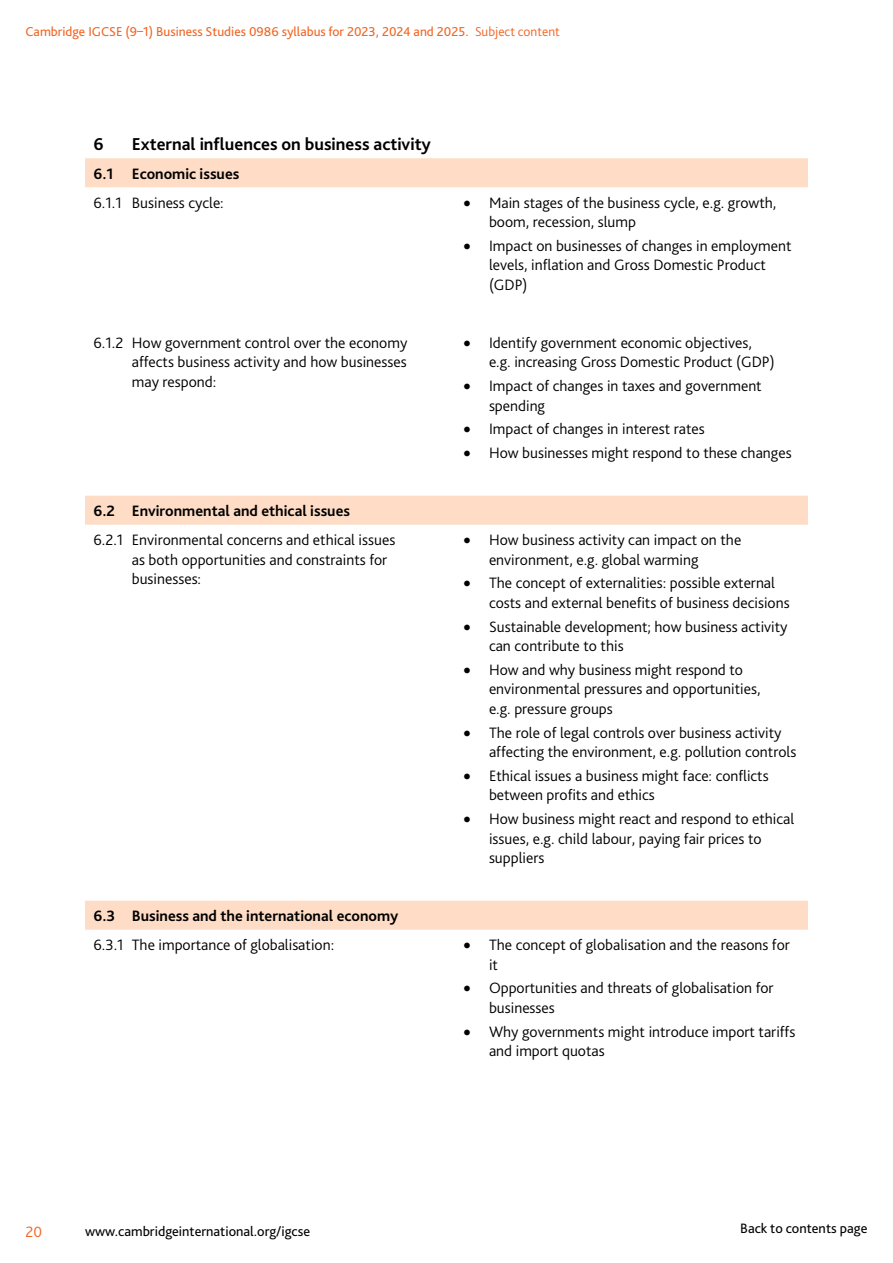
<style>
.page{position:relative;width:893px;height:1263px;background:#fff}
.page>*{position:absolute;margin:0;border:0;box-sizing:border-box;transform-origin:0 0}
.t1{font:700 18px "Bliss Pro";color:#000}
.t2{font:300 15.75px/19.5px "Bliss Pro";color:#000}
.t3{font:700 15.75px "Bliss Pro";color:#000}
.t4{font:300 15.75px "Bliss Pro";color:#f26522}
.t5{font:14.25px "Bliss Pro";color:#000}
.t6{font:13.5px "Bliss Pro";color:#f26522}
.s1{font-weight:300}
</style>
<div class="page">
<svg style="left:85px;top:158px;width:723px;height:772px"></svg>
<p class="t6" style="left:26px;top:23px;width:536px">Cambridge IGCSE (9–1) Business Studies 0986 syllabus for 2023, 2024 and 2025. <span class="s1">Subject content</span></p>
<p class="t1" style="left:94px;top:133px;width:12px">6</p>
<p class="t1" style="left:132px;top:133px;width:301px">External influences on business activity</p>
<p class="t3" style="left:94px;top:164px;width:147px">6.1 Economic issues</p>
<p class="t2" style="left:94px;top:193px;width:132px">6.1.1 Business cycle:</p>
<p class="t2" style="left:489px;top:193px;width:289px;text-indent:-26px">• Main stages of the business cycle, e.g. growth, boom, recession, slump</p>
<p class="t2" style="left:489px;top:236px;width:304px;text-indent:-26px">• Impact on businesses of changes in employment levels, inflation and Gross Domestic Product (GDP)</p>
<p class="t2" style="left:132px;top:333px;width:277px;text-align:justify;text-indent:-38px">6.1.2 How government control over the economy affects business activity and how businesses may respond:</p>
<p class="t2" style="left:489px;top:333px;width:287px;text-indent:-26px">• Identify government economic objectives, e.g. increasing Gross Domestic Product (GDP)</p>
<p class="t2" style="left:489px;top:376px;width:274px;text-indent:-26px">• Impact of changes in taxes and government spending</p>
<p class="t2" style="left:463px;top:419px;width:243px">• Impact of changes in interest rates</p>
<p class="t2" style="left:463px;top:443px;width:330px">• How businesses might respond to these changes</p>
<p class="t3" style="left:94px;top:501px;width:258px">6.2 Environmental and ethical issues</p>
<p class="t2" style="left:132px;top:530px;width:265px;text-indent:-38px">6.2.1 Environmental concerns and ethical issues as both opportunities and constraints for businesses:</p>
<p class="t2" style="left:489px;top:530px;width:254px;text-indent:-26px">• How business activity can impact on the environment, e.g. global warming</p>
<p class="t2" style="left:489px;top:573px;width:302px;text-indent:-26px">• The concept of externalities: possible external costs and external benefits of business decisions</p>
<p class="t2" style="left:489px;top:617px;width:300px;text-indent:-26px">• Sustainable development; how business activity can contribute to this</p>
<p class="t2" style="left:489px;top:660px;width:273px;text-indent:-26px">• How and why business might respond to environmental pressures and opportunities, e.g. pressure groups</p>
<p class="t2" style="left:489px;top:723px;width:309px;text-indent:-26px">• The role of legal controls over business activity affecting the environment, e.g. pollution controls</p>
<p class="t2" style="left:489px;top:766px;width:281px;text-indent:-26px">• Ethical issues a business might face: conflicts between profits and ethics</p>
<p class="t2" style="left:489px;top:809px;width:307px;text-indent:-26px">• How business might react and respond to ethical issues, e.g. child labour, paying fair prices to suppliers</p>
<p class="t3" style="left:94px;top:906px;width:306px">6.3 Business and the international economy</p>
<p class="t2" style="left:94px;top:935px;width:242px">6.3.1 The importance of globalisation:</p>
<p class="t2" style="left:489px;top:935px;width:302px;text-indent:-26px">• The concept of globalisation and the reasons for it</p>
<p class="t2" style="left:489px;top:978px;width:286px;text-indent:-26px">• Opportunities and threats of globalisation for businesses</p>
<p class="t2" style="left:489px;top:1022px;width:308px;text-indent:-26px">• Why governments might introduce import tariffs and import quotas</p>
<p class="t4" style="left:26px;top:1222px;width:18px">20</p>
<p class="t5" style="left:85px;top:1222px;width:227px">www.cambridgeinternational.org/igcse</p>
<p class="t5" style="left:740px;top:1219px;width:129px">Back to contents page</p>
</div>
